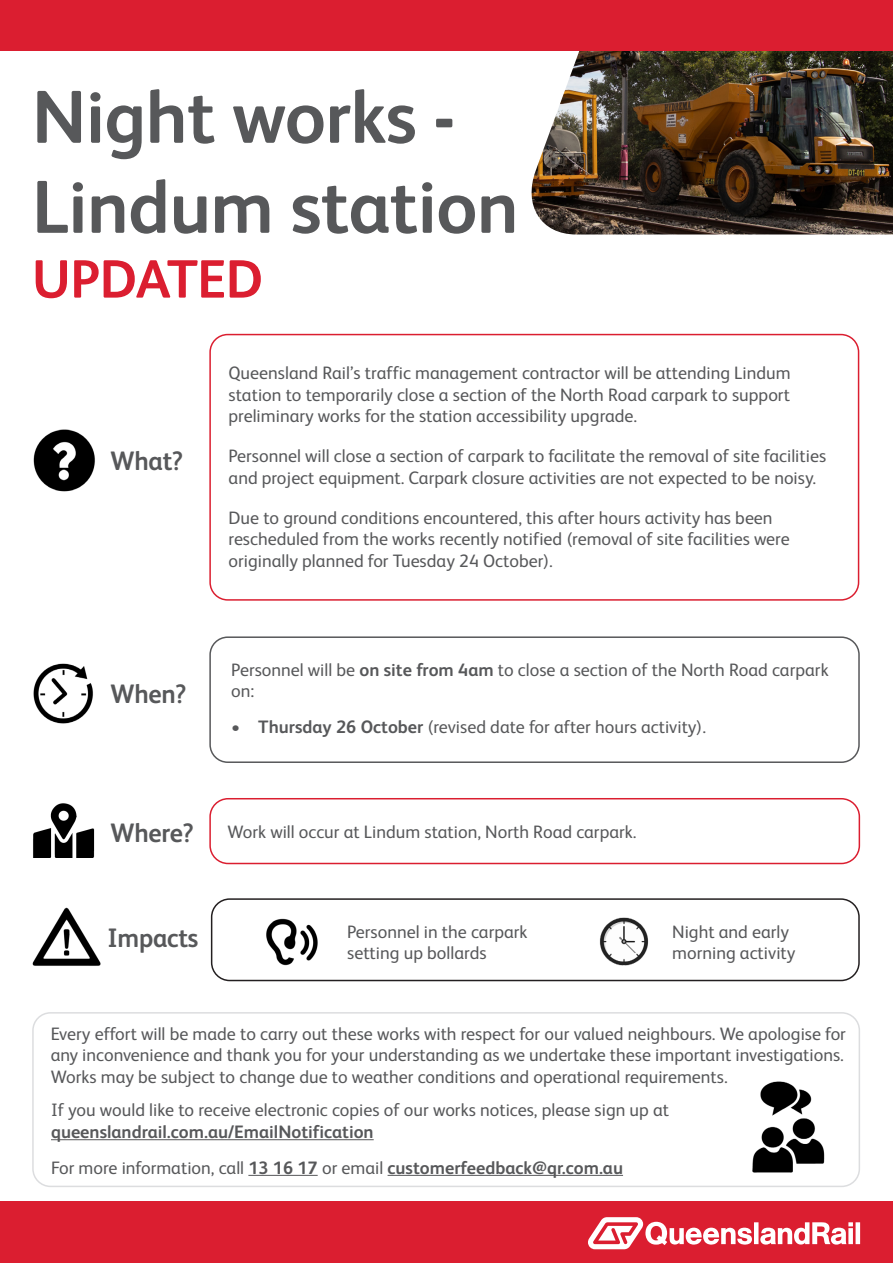
<style>
.page{position:relative;width:893px;height:1263px;background:#fff}
.page>*{position:absolute;margin:0;border:0;box-sizing:border-box;transform-origin:0 0}
.Heading_1{font:700 75px/90px "FS Albert Pro";letter-spacing:-.01em;color:#57585a}
.Heading_1-2{font:700 54px "FS Albert Pro";letter-spacing:-.01em;color:#db1e30}
.t1{font:700 26.7px "FS Albert Pro";letter-spacing:-.01em;color:#57585a;scale:.96 1}
.Body{font:18px/21.6px "FS Albert Pro";color:#57585a}
.Body-2{font:700 18px "FS Albert Pro";color:#57585a}
.s1{font-weight:700}
.s2{font-weight:400}
</style>
<div class="page">
<img style="left:531px;top:51px;width:362px;height:183px">
<div style="left:0;top:0;width:893px;height:51px;background:#db1e30"></div>
<div style="left:0;top:1201px;width:893px;height:62px;background:#db1e30"></div>
<svg style="left:588px;top:1217px;width:272px;height:32px"></svg>
<img style="left:33px;top:429px;width:62px;height:63px">
<div style="left:209px;top:334px;width:650px;height:267px;border:2px solid #db1e30;border-radius:18px"></div>
<img style="left:33px;top:663px;width:60px;height:60px">
<div style="left:209px;top:636px;width:651px;height:127px;border:2px solid #57585a;border-radius:18px"></div>
<img style="left:33px;top:803px;width:62px;height:54px">
<div style="left:209px;top:798px;width:651px;height:66px;border:2px solid #db1e30;border-radius:18px"></div>
<img style="left:32px;top:907px;width:69px;height:59px">
<div style="left:211px;top:898px;width:649px;height:83px;border:2px solid #231f20;border-radius:18px"></div>
<img style="left:266px;top:919px;width:52px;height:46px">
<img style="left:600px;top:899px;width:50px;height:67px">
<div style="left:32px;top:1012px;width:828px;height:175px;border:2px solid #dcdddf;border-radius:18px"></div>
<hr style="left:51px;top:1139px;width:323px;height:1px;background:#57585a">
<hr style="left:248px;top:1175px;width:70px;height:1px;background:#57585a">
<hr style="left:388px;top:1175px;width:235px;height:1px;background:#57585a">
<img style="left:752px;top:1081px;width:73px;height:92px">
<h1 class="Heading_1" style="left:32px;top:68px;width:488px">Night works -<br>Lindum station</h1>
<h1 class="Heading_1-2" style="left:32px;top:241px;width:233px">UPDATED</h1>
<h2 class="t1" style="left:111px;top:441px;width:77px">What?</h2>
<h2 class="t1" style="left:111px;top:675px;width:81px">When?</h2>
<p class="Body" style="left:229px;top:361px;width:563px;text-align:justify">Queensland Rail’s traffic management contractor will be attending Lindum station to temporarily close a section of the North Road carpark to support preliminary works for the station accessibility upgrade.</p>
<p class="Body" style="left:229px;top:444px;width:599px">Personnel will close a section of carpark to facilitate the removal of site facilities and project equipment. Carpark closure activities are not expected to be noisy.</p>
<p class="Body" style="left:229px;top:505px;width:563px">Due to ground conditions encountered, this after hours activity has been rescheduled from the works recently notified (removal of site facilities were originally planned for Tuesday 24 October).</p>
<p class="Body" style="left:231px;top:657px;width:599px">Personnel will be <span class="s1">on site from 4am</span> to close a section of the North Road carpark on:</p>
<p class="Body" style="left:231px;top:715px;width:476px"><span class="s1">• Thursday 26 October</span> (revised date for after hours activity).</p>
<h2 class="t1" style="left:111px;top:814px;width:88px">Where?</h2>
<p class="Body" style="left:227px;top:820px;width:411px">Work will occur at Lindum station, North Road carpark.</p>
<h2 class="t1" style="left:107px;top:919px;width:96px">Impacts</h2>
<p class="Body" style="left:347px;top:919px;width:182px">Personnel in the carpark setting up bollards</p>
<p class="Body" style="left:672px;top:919px;width:125px">Night and early morning activity</p>
<p class="Body" style="left:51px;top:1021px;width:797px;text-align:justify">Every effort will be made to carry out these works with respect for our valued neighbours. We apologise for any inconvenience and thank you for your understanding as we undertake these important investigations.<br>Works may be subject to change due to weather conditions and operational requirements.</p>
<p class="Body" style="left:51px;top:1098px;width:620px">If you would like to receive electronic copies of our works notices, please sign up at <span class="s1">queenslandrail.com.au/EmailNotification</span></p>
<p class="Body-2" style="left:51px;top:1155px;width:573px"><span class="s2">For more information, call</span> 13 16 17 <span class="s2">or email</span> customerfeedback@qr.com.au</p>
</div>
